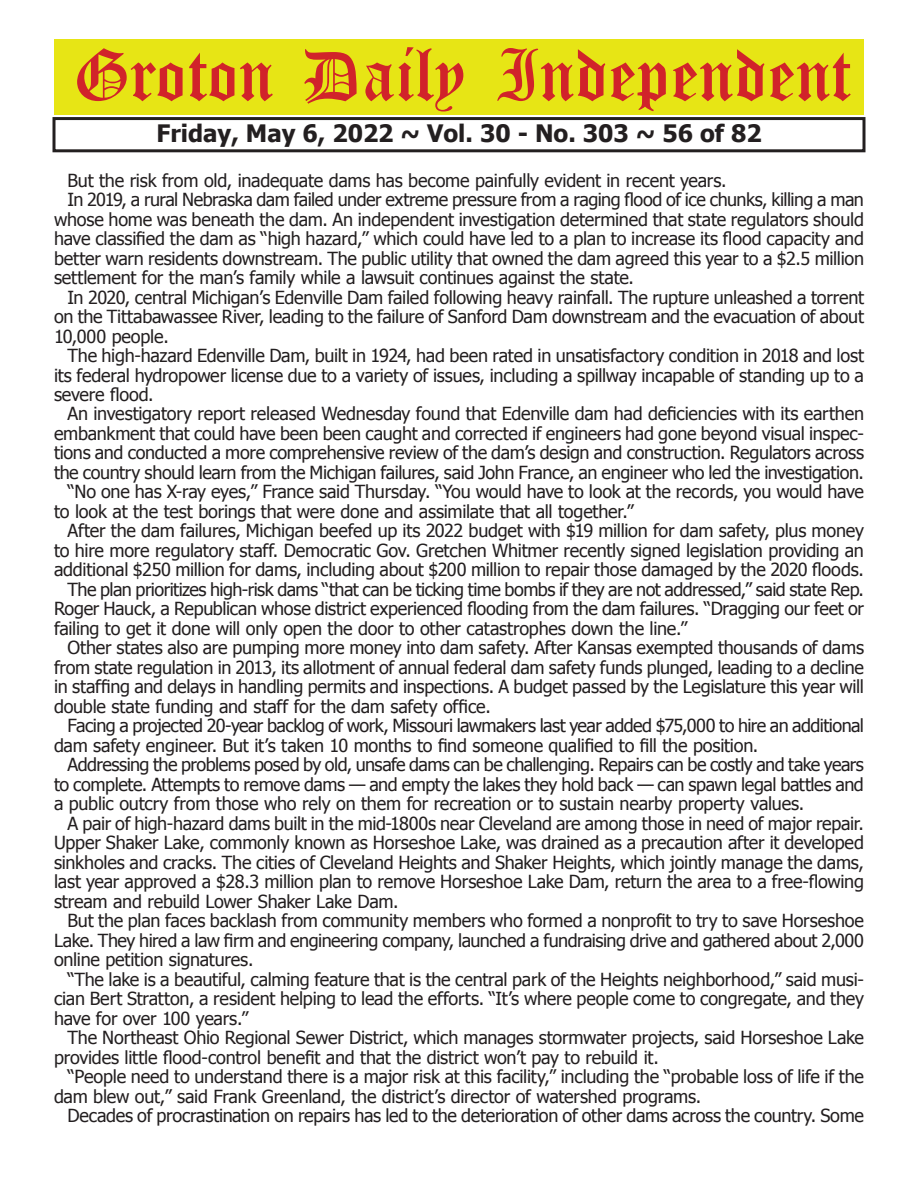
<style>
.page{position:relative;width:918px;height:1188px;background:#fff}
.page>*{position:absolute;margin:0;border:0;box-sizing:border-box;transform-origin:0 0}
.t1{font:54px "Old English Five";color:#d1232a}
.t2{font:700 24px "Tahoma";color:#231f20}
.t3{font:18px "Tahoma";letter-spacing:-.015em;color:#231f20}
</style>
<div class="page">
<div style="left:52px;top:117px;width:814px;height:35px;border:3px solid #231f20"></div>
<div style="left:54px;top:40px;width:810px;height:75px;background:#e7e515"></div>
<h1 class="t1" style="left:73px;top:50px;width:779px">Groton Daily Independent</h1>
<h2 class="t2" style="left:156px;top:116px;width:607px">Friday, May 6, 2022 ~ Vol. 30 - No. 303 ~ 56 of 82</h2>
<p class="t3" style="left:68px;top:168px;width:661px">But the risk from old, inadequate dams has become painfully evident in recent years.</p>
<p class="t3" style="left:68px;top:187px;width:798px">In 2019, a rural Nebraska dam failed under extreme pressure from a raging flood of ice chunks, killing a man</p>
<p class="t3" style="left:54px;top:207px;width:812px">whose home was beneath the dam. An independent investigation determined that state regulators should</p>
<p class="t3" style="left:54px;top:226px;width:812px">have classified the dam as “high hazard,” which could have led to a plan to increase its flood capacity and</p>
<p class="t3" style="left:54px;top:246px;width:812px">better warn residents downstream. The public utility that owned the dam agreed this year to a $2.5 million</p>
<p class="t3" style="left:54px;top:265px;width:582px">settlement for the man’s family while a lawsuit continues against the state.</p>
<p class="t3" style="left:68px;top:285px;width:798px">In 2020, central Michigan’s Edenville Dam failed following heavy rainfall. The rupture unleashed a torrent</p>
<p class="t3" style="left:54px;top:304px;width:812px">on the Tittabawassee River, leading to the failure of Sanford Dam downstream and the evacuation of about</p>
<p class="t3" style="left:54px;top:324px;width:116px">10,000 people.</p>
<p class="t3" style="left:68px;top:343px;width:798px">The high-hazard Edenville Dam, built in 1924, had been rated in unsatisfactory condition in 2018 and lost</p>
<p class="t3" style="left:54px;top:363px;width:812px">its federal hydropower license due to a variety of issues, including a spillway incapable of standing up to a</p>
<p class="t3" style="left:54px;top:382px;width:101px">severe flood.</p>
<p class="t3" style="left:68px;top:402px;width:798px">An investigatory report released Wednesday found that Edenville dam had deficiencies with its earthen</p>
<p class="t3" style="left:54px;top:421px;width:812px">embankment that could have been been caught and corrected if engineers had gone beyond visual inspec-</p>
<p class="t3" style="left:54px;top:441px;width:812px">tions and conducted a more comprehensive review of the dam’s design and construction. Regulators across</p>
<p class="t3" style="left:54px;top:460px;width:812px">the country should learn from the Michigan failures, said John France, an engineer who led the investigation.</p>
<p class="t3" style="left:68px;top:480px;width:798px">“No one has X-ray eyes,” France said Thursday. “You would have to look at the records, you would have</p>
<p class="t3" style="left:54px;top:499px;width:581px">to look at the test borings that were done and assimilate that all together.”</p>
<p class="t3" style="left:68px;top:519px;width:798px">After the dam failures, Michigan beefed up its 2022 budget with $19 million for dam safety, plus money</p>
<p class="t3" style="left:54px;top:538px;width:812px">to hire more regulatory staff. Democratic Gov. Gretchen Whitmer recently signed legislation providing an</p>
<p class="t3" style="left:54px;top:558px;width:812px">additional $250 million for dams, including about $200 million to repair those damaged by the 2020 floods.</p>
<p class="t3" style="left:68px;top:577px;width:798px">The plan prioritizes high-risk dams “that can be ticking time bombs if they are not addressed,” said state Rep.</p>
<p class="t3" style="left:54px;top:597px;width:811px">Roger Hauck, a Republican whose district experienced flooding from the dam failures. “Dragging our feet or</p>
<p class="t3" style="left:54px;top:616px;width:635px">failing to get it done will only open the door to other catastrophes down the line.”</p>
<p class="t3" style="left:68px;top:636px;width:798px">Other states also are pumping more money into dam safety. After Kansas exempted thousands of dams</p>
<p class="t3" style="left:54px;top:655px;width:812px">from state regulation in 2013, its allotment of annual federal dam safety funds plunged, leading to a decline</p>
<p class="t3" style="left:54px;top:675px;width:812px">in staffing and delays in handling permits and inspections. A budget passed by the Legislature this year will</p>
<p class="t3" style="left:54px;top:694px;width:438px">double state funding and staff for the dam safety office.</p>
<p class="t3" style="left:68px;top:714px;width:798px">Facing a projected 20-year backlog of work, Missouri lawmakers last year added $75,000 to hire an additional</p>
<p class="t3" style="left:54px;top:733px;width:706px">dam safety engineer. But it’s taken 10 months to find someone qualified to fill the position.</p>
<p class="t3" style="left:68px;top:753px;width:798px">Addressing the problems posed by old, unsafe dams can be challenging. Repairs can be costly and take years</p>
<p class="t3" style="left:54px;top:772px;width:811px">to complete. Attempts to remove dams — and empty the lakes they hold back — can spawn legal battles and</p>
<p class="t3" style="left:54px;top:792px;width:752px">a public outcry from those who rely on them for recreation or to sustain nearby property values.</p>
<p class="t3" style="left:68px;top:811px;width:798px">A pair of high-hazard dams built in the mid-1800s near Cleveland are among those in need of major repair.</p>
<p class="t3" style="left:54px;top:831px;width:811px">Upper Shaker Lake, commonly known as Horseshoe Lake, was drained as a precaution after it developed</p>
<p class="t3" style="left:54px;top:850px;width:811px">sinkholes and cracks. The cities of Cleveland Heights and Shaker Heights, which jointly manage the dams,</p>
<p class="t3" style="left:54px;top:870px;width:811px">last year approved a $28.3 million plan to remove Horseshoe Lake Dam, return the area to a free-flowing</p>
<p class="t3" style="left:54px;top:889px;width:346px">stream and rebuild Lower Shaker Lake Dam.</p>
<p class="t3" style="left:68px;top:909px;width:798px">But the plan faces backlash from community members who formed a nonprofit to try to save Horseshoe</p>
<p class="t3" style="left:54px;top:928px;width:811px">Lake. They hired a law firm and engineering company, launched a fundraising drive and gathered about 2,000</p>
<p class="t3" style="left:54px;top:948px;width:201px">online petition signatures.</p>
<p class="t3" style="left:68px;top:967px;width:798px">“The lake is a beautiful, calming feature that is the central park of the Heights neighborhood,” said musi-</p>
<p class="t3" style="left:54px;top:987px;width:812px">cian Bert Stratton, a resident helping to lead the efforts. “It’s where people come to congregate, and they</p>
<p class="t3" style="left:54px;top:1006px;width:196px">have for over 100 years.”</p>
<p class="t3" style="left:68px;top:1026px;width:798px">The Northeast Ohio Regional Sewer District, which manages stormwater projects, said Horseshoe Lake</p>
<p class="t3" style="left:54px;top:1045px;width:606px">provides little flood-control benefit and that the district won’t pay to rebuild it.</p>
<p class="t3" style="left:68px;top:1065px;width:798px">“People need to understand there is a major risk at this facility,” including the “probable loss of life if the</p>
<p class="t3" style="left:54px;top:1084px;width:649px">dam blew out,” said Frank Greenland, the district’s director of watershed programs.</p>
<p class="t3" style="left:68px;top:1104px;width:798px">Decades of procrastination on repairs has led to the deterioration of other dams across the country. Some</p>
</div>
